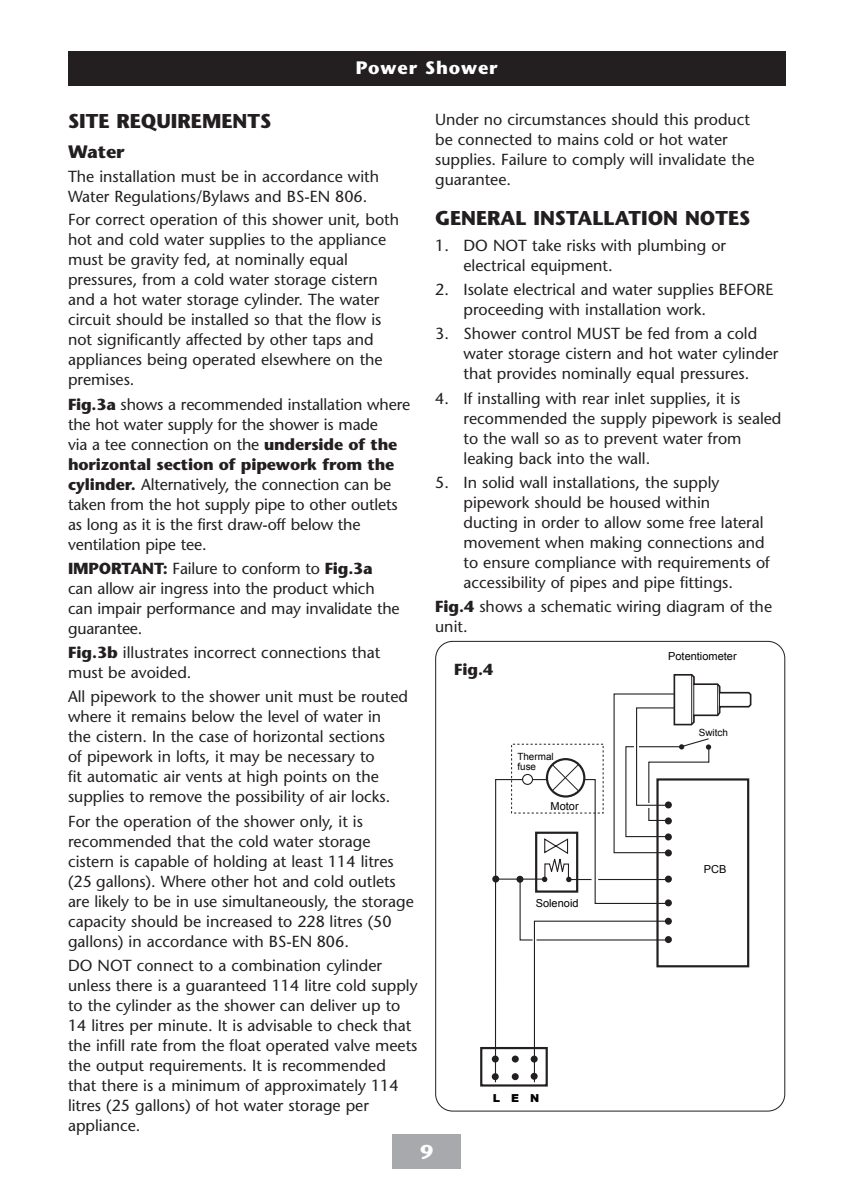
<style>
.page{position:relative;width:842px;height:1191px;background:#fff}
.page>*{position:absolute;margin:0;border:0;box-sizing:border-box;transform-origin:0 0}
.t1{font:700 20px "Stone Sans Std";color:#231f20}
.t2{font:700 20px "Stone Sans Std";color:#fff}
.t3{font:700 18px "Stone Sans Std";letter-spacing:.05em;color:#fff}
.t4{font:700 18px "Stone Sans Std";color:#231f20}
.t5{font:500 16px/20px "Stone Sans Std";color:#231f20}
.t6{font:700 16px "Stone Sans Std";color:#231f20}
.t7{font:11px "Arial";color:#000}
.t8{font:900 11px "Arial";color:#000}
.t9{font:9.8px/9.8px "Arial";color:#000}
.s1{font-weight:700}
</style>
<div class="page">
<div style="left:68px;top:51px;width:717px;height:34px;background:#231f20"></div>
<div style="left:393px;top:1134px;width:68px;height:34px;background:#a8a9ad"></div>
<div style="left:480px;top:1047px;width:68px;height:39px;border:2px solid #231f20"></div>
<svg style="left:492px;top:674px;width:260px;height:409px"></svg>
<div style="left:523px;top:774px;width:9px;height:10px;background:#fff;border-radius:50%"></div>
<div style="left:522px;top:774px;width:11px;height:11px;border:1px solid #231f20;border-radius:50%"></div>
<div style="left:452px;top:652px;width:108px;height:34px;background:#fff"></div>
<p class="t3" style="left:356px;top:57px;width:143px">Power Shower</p>
<p class="t1" style="left:68px;top:109px;width:205px">SITE REQUIREMENTS</p>
<p class="t4" style="left:68px;top:141px;width:58px">Water</p>
<p class="t5" style="left:68px;top:167px;width:313px">The installation must be in accordance with<br>Water Regulations/Bylaws and BS-EN 806.</p>
<p class="t5" style="left:68px;top:210px;width:333px">For correct operation of this shower unit, both hot and cold water supplies to the appliance must be gravity fed, at nominally equal pressures, from a cold water storage cistern and a hot water storage cylinder. The water circuit should be installed so that the flow is not significantly affected by other taps and appliances being operated elsewhere on the premises.</p>
<p class="t5" style="left:68px;top:394px;width:344px"><span class="s1">Fig.3a</span> shows a recommended installation where the hot water supply for the shower is made<br>via a tee connection on the <span class="s1">underside of the horizontal section of pipework from the cylinder.</span> Alternatively, the connection can be taken from the hot supply pipe to other outlets as long as it is the first draw-off below the ventilation pipe tee.</p>
<p class="t5" style="left:68px;top:558px;width:333px"><span class="s1">IMPORTANT:</span> Failure to conform to <span class="s1">Fig.3a </span>can allow air ingress into the product which can impair performance and may invalidate the guarantee.</p>
<p class="t5" style="left:68px;top:642px;width:314px"><span class="s1">Fig.3b</span> illustrates incorrect connections that must be avoided.</p>
<p class="t5" style="left:68px;top:687px;width:341px">All pipework to the shower unit must be routed where it remains below the level of water in the cistern. In the case of horizontal sections<br>of pipework in lofts, it may be necessary to<br>fit automatic air vents at high points on the supplies to remove the possibility of air locks.</p>
<p class="t5" style="left:68px;top:811px;width:347px">For the operation of the shower only, it is recommended that the cold water storage cistern is capable of holding at least 114 litres (25 gallons). Where other hot and cold outlets are likely to be in use simultaneously, the storage capacity should be increased to 228 litres (50 gallons) in accordance with BS-EN 806.</p>
<p class="t5" style="left:68px;top:955px;width:351px">DO NOT connect to a combination cylinder unless there is a guaranteed 114 litre cold supply to the cylinder as the shower can deliver up to 14 litres per minute. It is advisable to check that the infill rate from the float operated valve meets the output requirements. It is recommended that there is a minimum of approximately 114 litres (25 gallons) of hot water storage per appliance.</p>
<p class="t5" style="left:435px;top:110px;width:316px">Under no circumstances should this product</p>
<p class="t5" style="left:435px;top:130px;width:294px">be connected to mains cold or hot water</p>
<p class="t5" style="left:435px;top:150px;width:321px">supplies. Failure to comply will invalidate the</p>
<p class="t5" style="left:435px;top:170px;width:77px">guarantee.</p>
<p class="t1" style="left:435px;top:206px;width:317px">GENERAL INSTALLATION NOTES</p>
<p class="t5" style="left:463px;top:235px;width:264px;text-indent:-28px">1. DO NOT take risks with plumbing or electrical equipment.</p>
<p class="t5" style="left:463px;top:280px;width:311px;text-indent:-28px">2. Isolate electrical and water supplies BEFORE proceeding with installation work.</p>
<p class="t5" style="left:463px;top:324px;width:316px;text-indent:-28px">3. Shower control MUST be fed from a cold water storage cistern and hot water cylinder that provides nominally equal pressures.</p>
<p class="t5" style="left:463px;top:388px;width:319px;text-indent:-28px">4. If installing with rear inlet supplies, it is recommended the supply pipework is sealed to the wall so as to prevent water from leaking back into the wall.</p>
<p class="t5" style="left:463px;top:472px;width:308px;text-indent:-28px">5. In solid wall installations, the supply pipework should be housed within<br>ducting in order to allow some free lateral movement when making connections and to ensure compliance with requirements of accessibility of pipes and pipe fittings.</p>
<p class="t5" style="left:435px;top:597px;width:338px"><span class="s1">Fig.4</span> shows a schematic wiring diagram of the unit.</p>
<p class="t6" style="left:454px;top:660px;width:41px">Fig.4</p>
<p class="t9" style="left:517px;top:752px;width:38px">Thermal fuse</p>
<p class="t7" style="left:550px;top:799px;width:30px">Motor</p>
<p class="t7" style="left:536px;top:896px;width:44px">Solenoid</p>
<p class="t8" style="left:493px;top:1090px;width:48px">L E N</p>
<p class="t7" style="left:668px;top:648px;width:70px">Potentiometer</p>
<p class="t9" style="left:699px;top:727px;width:31px">Switch</p>
<p class="t7" style="left:704px;top:861px;width:24px">PCB</p>
<p class="t2" style="left:420px;top:1139px;width:14px">9</p>
</div>
